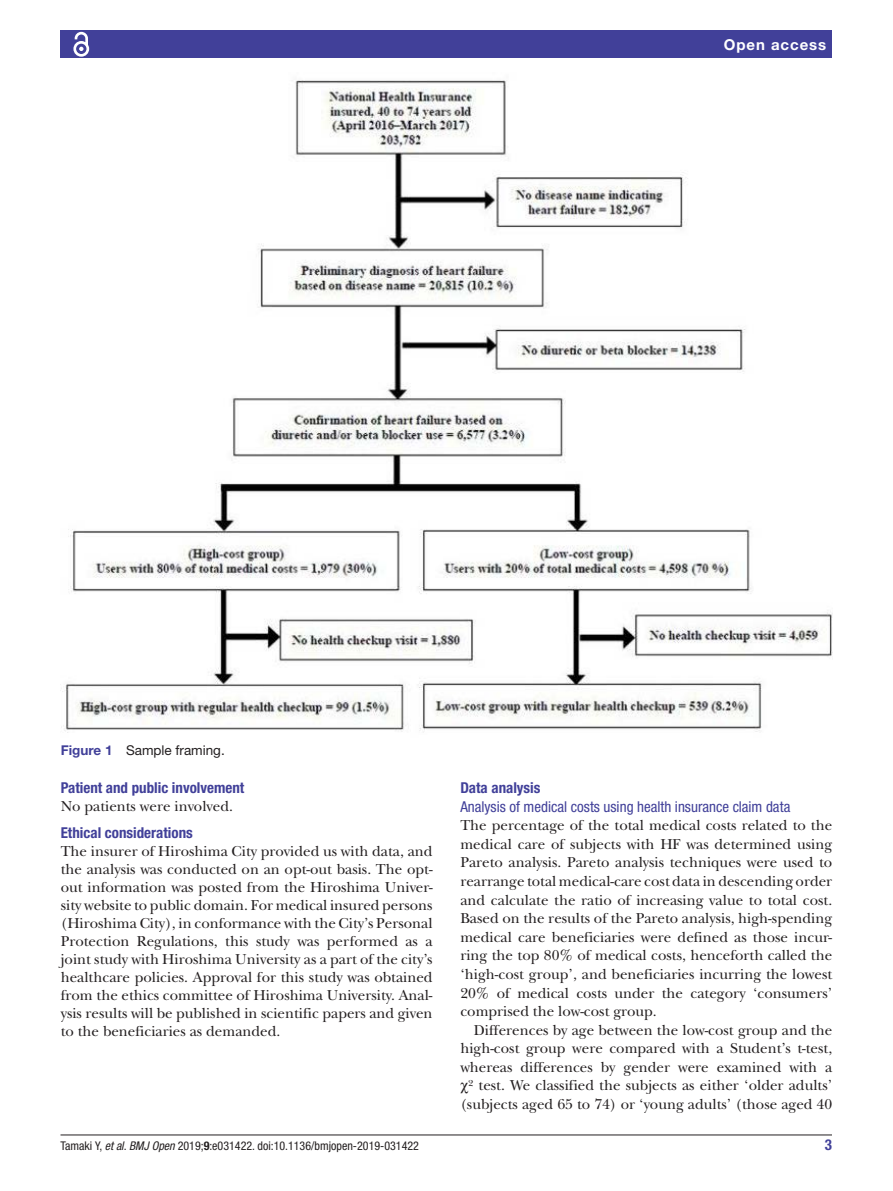
<style>
.page{position:relative;width:893px;height:1191px;background:#fff}
.page>*{position:absolute;margin:0;border:0;box-sizing:border-box;transform-origin:0 0}
.t1{font:15px/18.6px "New Baskerville";color:#231f20;text-align:justify}
.t2{font:700 condensed 15px "Helvetica Neue LT Std";color:#414099}
.t3{font:condensed 15px "Helvetica Neue LT Std";color:#414099}
.t4{font:700 15px "Helvetica Neue LT Std";letter-spacing:.065em;color:#fff}
.t5{font:13.5px "Helvetica Neue LT Std";color:#231f20}
.t6{font:condensed 12px "Helvetica Neue LT Std";color:#231f20}
.s1{font-weight:700;color:#414099}
.s2{font-style:italic}
.s3{font-weight:700}
</style>
<div class="page">
<hr style="left:61px;top:1134px;width:771px;height:1px;background:#231f20">
<div style="left:61px;top:31px;width:771px;height:27px;background:#414099"></div>
<svg style="left:73px;top:31px;width:17px;height:26px"></svg>
<img style="left:61px;top:80px;width:771px;height:653px">
<p class="t4" style="left:724px;top:35px;width:104px">Open access</p>
<p class="t5" style="left:61px;top:742px;width:166px"><span class="s1">Figure 1</span> Sample framing.</p>
<p class="t2" style="left:61px;top:778px;width:185px">Patient and public involvement</p>
<p class="t1" style="left:61px;top:797px;width:174px">No patients were involved.</p>
<p class="t2" style="left:61px;top:823px;width:134px">Ethical considerations</p>
<p class="t1" style="left:61px;top:842px;width:373px;line-height:18px">The insurer of Hiroshima City provided us with data, and the analysis was conducted on an opt-out basis. The opt&shy;out information was posted from the Hiroshima Univer&shy;sity website to public domain. For medical insured persons (Hiroshima City), in conformance with the City’s Personal Protection Regulations, this study was performed as a joint study with Hiroshima University as a part of the city’s healthcare policies. Approval for this study was obtained from the ethics committee of Hiroshima University. Anal&shy;ysis results will be published in scientific papers and given to the beneficiaries as demanded.</p>
<p class="t2" style="left:460px;top:778px;width:82px">Data analysis</p>
<p class="t3" style="left:460px;top:797px;width:331px">Analysis of medical costs using health insurance claim data</p>
<p class="t1" style="left:460px;top:816px;width:373px">The percentage of the total medical costs related to the medical care of subjects with HF was determined using Pareto analysis. Pareto analysis techniques were used to rearrange total medical-care cost data in descending order and calculate the ratio of increasing value to total cost.<br>Based on the results of the Pareto analysis, high-spending medical care beneficiaries were defined as those incur&shy;ring the top 80% of medical costs, henceforth called the ‘high-cost group’, and beneficiaries incurring the lowest 20% of medical costs under the category ‘consumers’ comprised the low-cost group.</p>
<p class="t1" style="left:460px;top:1020px;width:373px;text-align:right">Differences by age between the low-cost group and the high-cost group were compared with a Student’s t-test, whereas differences by gender were examined with a ² test. We classified the subjects as either ‘older adults’ (subjects aged 65 to 74) or ‘young adults’ (those aged 40</p>
<p class="t6" style="left:61px;top:1138px;width:360px">Tamaki Y, <span class="s2">et al</span>. <span class="s2">BMJ Open</span> 2019;<span class="s3">9</span>:e031422. doi:10.1136/bmjopen-2019-031422</p>
<p class="t2" style="left:825px;top:1135px;width:9px">3</p>
</div>
